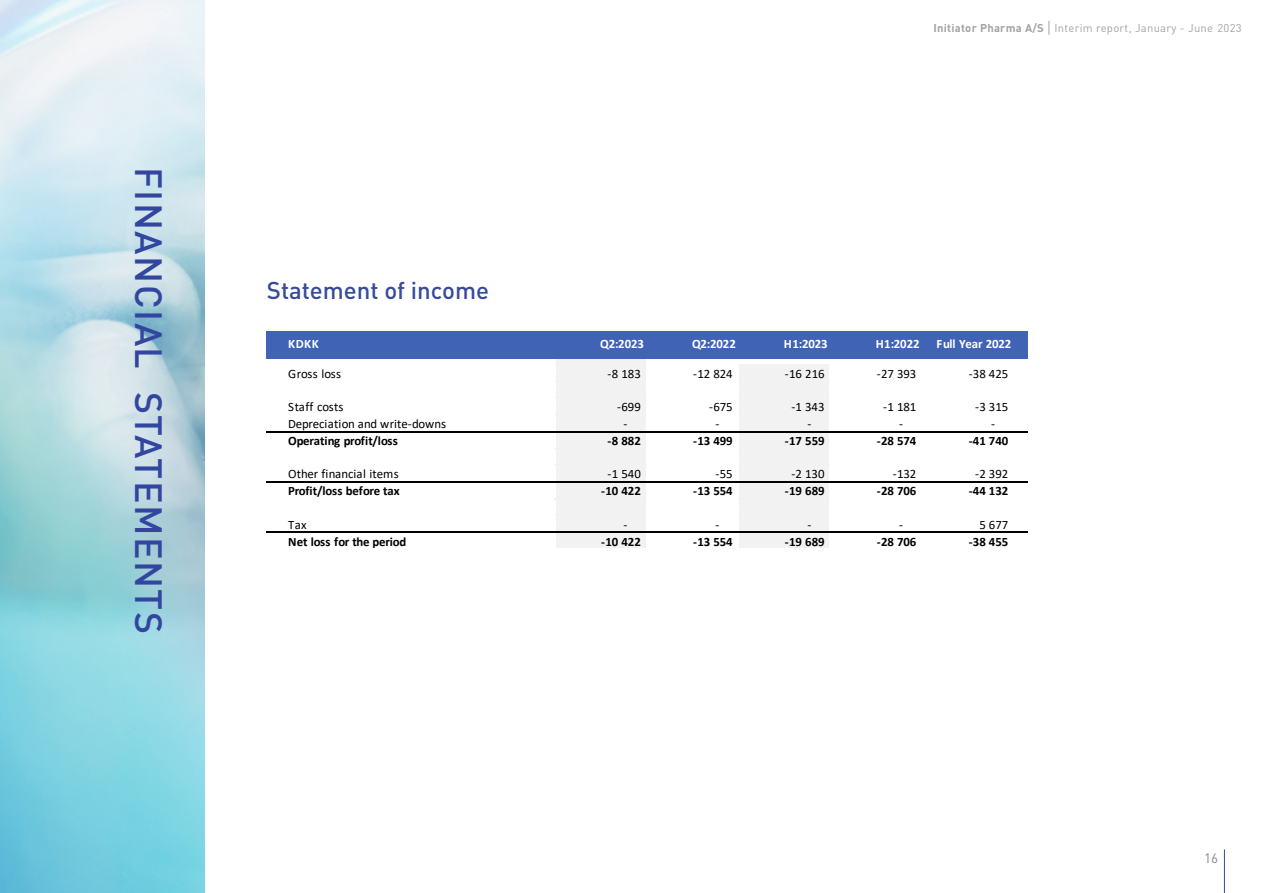
<style>
.page{position:relative;width:1263px;height:893px;background:#fff}
.page>*{position:absolute;margin:0;border:0;box-sizing:border-box;transform-origin:0 0}
.t1{font:500 37.5px "DIN";letter-spacing:.04em;color:#3246a0}
.t2{font:500 24px "DIN";color:#364b9b}
.t3{font:13.5px "DIN";color:#898688}
.t4{font:700 12.75px "Calibri";letter-spacing:-.005em;color:#000}
.t5{font:12.75px "Calibri";letter-spacing:-.005em;color:#000}
.t6{font:700 12.75px "Calibri";letter-spacing:-.005em;color:#fff}
.t7{font:12.75px "Calibri";letter-spacing:.02em;color:#000}
.t8{font:11.25px "DIN";letter-spacing:.025em;color:#a3a3a3}
.s1{font-weight:700}
</style>
<div class="page">
<hr style="left:1224px;top:849px;width:1px;height:44px;background:#364b9b">
<img style="left:0;top:0;width:204px;height:893px">
<svg style="left:1049px;top:21px;width:1px;height:14px"></svg>
<div style="left:267px;top:332px;width:761px;height:27px;background:#4163b6"></div>
<div style="left:554px;top:358px;width:93px;height:7px;background:#f2f2f2"></div>
<div style="left:554px;top:364px;width:93px;height:18px;background:#f2f2f2"></div>
<div style="left:738px;top:364px;width:93px;height:18px;background:#f2f2f2"></div>
<div style="left:554px;top:381px;width:93px;height:17px;background:#f2f2f2"></div>
<div style="left:738px;top:381px;width:93px;height:17px;background:#f2f2f2"></div>
<div style="left:554px;top:397px;width:93px;height:18px;background:#f2f2f2"></div>
<div style="left:738px;top:397px;width:93px;height:18px;background:#f2f2f2"></div>
<div style="left:554px;top:414px;width:93px;height:18px;background:#f2f2f2"></div>
<div style="left:738px;top:414px;width:93px;height:18px;background:#f2f2f2"></div>
<div style="left:554px;top:431px;width:93px;height:18px;background:#f2f2f2"></div>
<div style="left:738px;top:431px;width:93px;height:18px;background:#f2f2f2"></div>
<div style="left:554px;top:448px;width:93px;height:17px;background:#f2f2f2"></div>
<div style="left:738px;top:448px;width:93px;height:17px;background:#f2f2f2"></div>
<div style="left:554px;top:464px;width:93px;height:19px;background:#f2f2f2"></div>
<div style="left:738px;top:464px;width:93px;height:19px;background:#f2f2f2"></div>
<div style="left:554px;top:481px;width:93px;height:19px;background:#f2f2f2"></div>
<div style="left:738px;top:481px;width:93px;height:19px;background:#f2f2f2"></div>
<div style="left:554px;top:499px;width:93px;height:17px;background:#f2f2f2"></div>
<div style="left:738px;top:499px;width:93px;height:17px;background:#f2f2f2"></div>
<div style="left:554px;top:515px;width:93px;height:18px;background:#f2f2f2"></div>
<div style="left:738px;top:515px;width:93px;height:18px;background:#f2f2f2"></div>
<div style="left:554px;top:532px;width:93px;height:18px;background:#f2f2f2"></div>
<div style="left:738px;top:532px;width:93px;height:18px;background:#f2f2f2"></div>
<svg style="left:554px;top:359px;width:1px;height:173px"></svg>
<svg style="left:646px;top:359px;width:1px;height:173px"></svg>
<svg style="left:738px;top:365px;width:1px;height:167px"></svg>
<svg style="left:830px;top:364px;width:1px;height:168px"></svg>
<hr style="left:554px;top:533px;width:1px;height:33px;background:#fff">
<hr style="left:646px;top:533px;width:1px;height:33px;background:#fff">
<hr style="left:738px;top:533px;width:1px;height:33px;background:#fff">
<hr style="left:830px;top:533px;width:1px;height:33px;background:#fff">
<hr style="left:267px;top:358px;width:761px;height:1px;background:#4163b6">
<hr style="left:267px;top:431px;width:761px;height:1px;background:#000">
<hr style="left:267px;top:481px;width:761px;height:2px;background:#000">
<hr style="left:267px;top:532px;width:761px;height:1px;background:#000">
<hr style="left:267px;top:549px;width:761px;height:1px;background:#fff">
<h1 class="t1" style="left:173px;top:167px;width:469px;rotate:90deg">FINANCIAL STATEMENTS</h1>
<h2 class="t2" style="left:267px;top:275px;width:224px">Statement of income</h2>
<p class="t8" style="left:933px;top:21px;width:310px"><span class="s1">Initiator Pharma A/S</span> Interim report, January - June 2023</p>
<p class="t6" style="left:288px;top:335px;width:32px">KDKK</p>
<p class="t6" style="left:600px;top:335px;width:45px">Q2:2023</p>
<p class="t6" style="left:692px;top:335px;width:45px">Q2:2022</p>
<p class="t6" style="left:784px;top:335px;width:45px">H1:2023</p>
<p class="t6" style="left:876px;top:335px;width:45px">H1:2022</p>
<p class="t6" style="left:937px;top:335px;width:76px">Full Year 2022</p>
<p class="t7" style="left:288px;top:365px;width:55px">Gross loss</p>
<p class="t5" style="left:608px;top:365px;width:35px">-8 183</p>
<p class="t5" style="left:693px;top:365px;width:41px">-12 824</p>
<p class="t5" style="left:785px;top:365px;width:41px">-16 216</p>
<p class="t5" style="left:877px;top:365px;width:41px">-27 393</p>
<p class="t5" style="left:969px;top:365px;width:41px">-38 425</p>
<p class="t5" style="left:288px;top:398px;width:57px">Staff costs</p>
<p class="t5" style="left:617px;top:398px;width:25px">-699</p>
<p class="t5" style="left:709px;top:398px;width:25px">-675</p>
<p class="t5" style="left:791px;top:398px;width:35px">-1 343</p>
<p class="t5" style="left:883px;top:398px;width:35px">-1 181</p>
<p class="t5" style="left:975px;top:398px;width:35px">-3 315</p>
<p class="t5" style="left:288px;top:415px;width:159px">Depreciation and write-downs</p>
<p class="t5" style="left:624px;top:415px;width:5px">-</p>
<p class="t5" style="left:715px;top:415px;width:5px">-</p>
<p class="t5" style="left:807px;top:415px;width:5px">-</p>
<p class="t5" style="left:899px;top:415px;width:5px">-</p>
<p class="t5" style="left:991px;top:415px;width:5px">-</p>
<p class="t4" style="left:288px;top:432px;width:111px">Operating profit/loss</p>
<p class="t4" style="left:608px;top:432px;width:35px">-8 882</p>
<p class="t4" style="left:693px;top:432px;width:41px">-13 499</p>
<p class="t4" style="left:785px;top:432px;width:41px">-17 559</p>
<p class="t4" style="left:877px;top:432px;width:41px">-28 574</p>
<p class="t4" style="left:969px;top:432px;width:41px">-41 740</p>
<p class="t5" style="left:288px;top:465px;width:112px">Other financial items</p>
<p class="t5" style="left:608px;top:465px;width:35px">-1 540</p>
<p class="t5" style="left:715px;top:465px;width:19px">-55</p>
<p class="t5" style="left:791px;top:465px;width:35px">-2 130</p>
<p class="t5" style="left:893px;top:465px;width:25px">-132</p>
<p class="t5" style="left:975px;top:465px;width:35px">-2 392</p>
<p class="t4" style="left:288px;top:482px;width:113px">Profit/loss before tax</p>
<p class="t4" style="left:601px;top:482px;width:41px">-10 422</p>
<p class="t4" style="left:693px;top:482px;width:41px">-13 554</p>
<p class="t4" style="left:785px;top:482px;width:41px">-19 689</p>
<p class="t4" style="left:877px;top:482px;width:41px">-28 706</p>
<p class="t4" style="left:969px;top:482px;width:41px">-44 132</p>
<p class="t5" style="left:288px;top:515px;width:20px">Tax</p>
<p class="t5" style="left:624px;top:515px;width:5px">-</p>
<p class="t5" style="left:715px;top:515px;width:5px">-</p>
<p class="t5" style="left:807px;top:515px;width:5px">-</p>
<p class="t5" style="left:899px;top:515px;width:5px">-</p>
<p class="t5" style="left:979px;top:515px;width:30px">5 677</p>
<p class="t4" style="left:288px;top:532px;width:119px">Net loss for the period</p>
<p class="t4" style="left:601px;top:532px;width:41px">-10 422</p>
<p class="t4" style="left:693px;top:532px;width:41px">-13 554</p>
<p class="t4" style="left:785px;top:532px;width:41px">-19 689</p>
<p class="t4" style="left:877px;top:532px;width:41px">-28 706</p>
<p class="t4" style="left:969px;top:532px;width:41px">-38 455</p>
<p class="t3" style="left:1204px;top:849px;width:16px">16</p>
</div>
